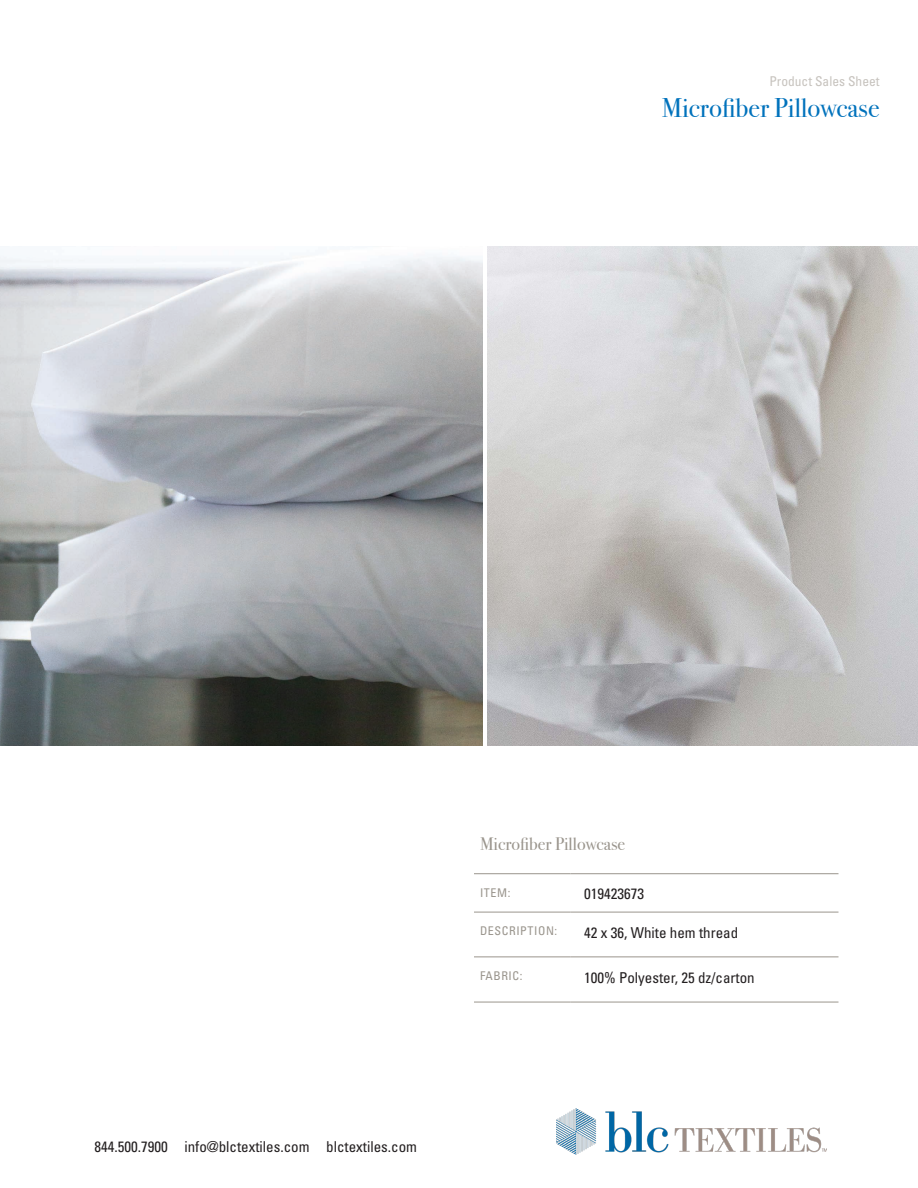
<style>
.page{position:relative;width:918px;height:1188px;background:#fff}
.page>*{position:absolute;margin:0;border:0;box-sizing:border-box;transform-origin:0 0}
.t1{font:27px "Bodoni Svty Two ITCTT";color:#0072bc}
.t2{font:18px "Bodoni Svty Two ITCTT";color:#9a958d}
.t3{font:condensed 15px "Univers";color:#231f20}
.t4{font:condensed 13.5px "Univers";color:#c7c3be}
.t5{font:condensed 12px "Univers";letter-spacing:.05em;color:#9a958d}
</style>
<div class="page">
<img style="left:557px;top:1109px;width:270px;height:46px">
<hr style="left:474px;top:873px;width:97px;height:1px;background:#9a958d">
<hr style="left:571px;top:873px;width:267px;height:1px;background:#9a958d">
<hr style="left:474px;top:912px;width:97px;height:1px;background:#9a958d">
<hr style="left:571px;top:912px;width:267px;height:1px;background:#9a958d">
<hr style="left:474px;top:957px;width:97px;height:1px;background:#9a958d">
<hr style="left:571px;top:957px;width:267px;height:1px;background:#9a958d">
<hr style="left:474px;top:1002px;width:97px;height:1px;background:#9a958d">
<hr style="left:571px;top:1002px;width:267px;height:1px;background:#9a958d">
<img style="left:0;top:255px;width:483px;height:491px">
<img style="left:487px;top:246px;width:431px;height:500px">
<p class="t4" style="left:769px;top:72px;width:112px">Product Sales Sheet</p>
<p class="t1" style="left:662px;top:85px;width:219px">Microfiber Pillowcase</p>
<p class="t3" style="left:94px;top:1137px;width:324px">844.500.7900 info@blctextiles.com blctextiles.com</p>
<p class="t2" style="left:480px;top:829px;width:147px">Microfiber Pillowcase</p>
<p class="t5" style="left:480px;top:885px;width:32px">ITEM:</p>
<p class="t3" style="left:584px;top:885px;width:61px">019423673</p>
<p class="t5" style="left:480px;top:923px;width:79px">DESCRIPTION:</p>
<p class="t3" style="left:584px;top:923px;width:156px">42 x 36, White hem thread</p>
<p class="t5" style="left:480px;top:968px;width:44px">FABRIC:</p>
<p class="t3" style="left:584px;top:968px;width:172px">100% Polyester, 25 dz/carton</p>
</div>
